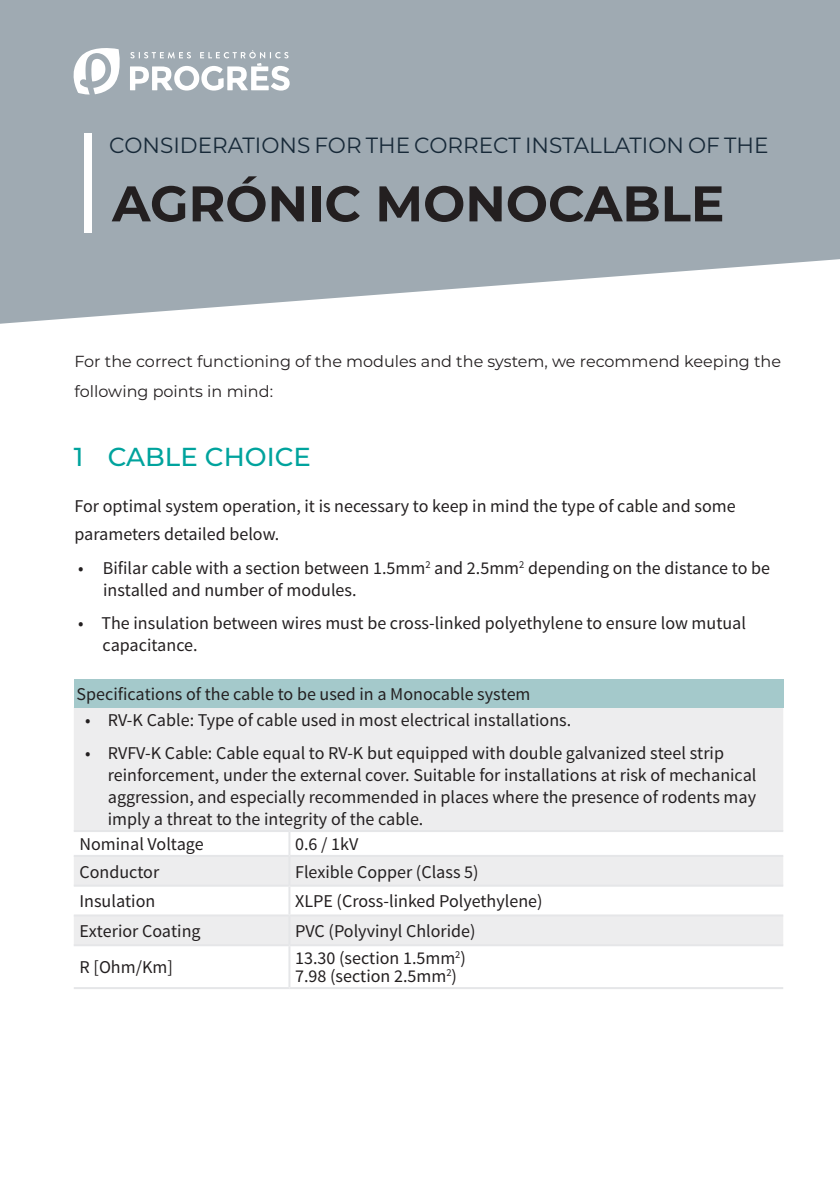
<style>
.page{position:relative;width:840px;height:1191px;background:#fff}
.page>*{position:absolute;margin:0;border:0;box-sizing:border-box;transform-origin:0 0}
.t1{font:700 50px "Montserrat";color:#231f20}
.t2{font:500 26px "Montserrat";color:#00a39d}
.t3{font:22px "Montserrat";color:#172938}
.t4{font:18px/22px "Source Sans Pro";color:#231f20}
.t5{font:16px/30px "Montserrat";color:#231f20}
</style>
<div class="page">
<svg style="left:0;top:0;width:839px;height:324px;background:#a8b2ba"></svg>
<div style="left:85px;top:134px;width:7px;height:99px;background:#fff"></div>
<svg style="left:130px;top:50px;width:159px;height:41px"></svg>
<svg style="left:73px;top:48px;width:51px;height:47px"></svg>
<svg style="left:74px;top:707px;width:708px;height:237px;fill:#ededee"></svg>
<hr style="left:288px;top:832px;width:2px;height:23px;background:#e5e6e8">
<hr style="left:288px;top:857px;width:2px;height:27px;background:#e5e6e8">
<hr style="left:288px;top:886px;width:2px;height:28px;background:#e5e6e8">
<hr style="left:288px;top:916px;width:2px;height:28px;background:#e5e6e8">
<hr style="left:288px;top:946px;width:2px;height:41px;background:#e5e6e8">
<hr style="left:74px;top:830px;width:215px;height:2px;background:#e5e6e8">
<hr style="left:289px;top:830px;width:493px;height:2px;background:#e5e6e8">
<hr style="left:74px;top:855px;width:215px;height:2px;background:#e5e6e8">
<hr style="left:289px;top:855px;width:493px;height:2px;background:#e5e6e8">
<hr style="left:74px;top:884px;width:215px;height:2px;background:#e5e6e8">
<hr style="left:289px;top:884px;width:493px;height:2px;background:#e5e6e8">
<hr style="left:74px;top:914px;width:215px;height:2px;background:#e5e6e8">
<hr style="left:289px;top:914px;width:493px;height:2px;background:#e5e6e8">
<hr style="left:74px;top:944px;width:215px;height:2px;background:#e5e6e8">
<hr style="left:289px;top:944px;width:493px;height:2px;background:#e5e6e8">
<hr style="left:74px;top:987px;width:215px;height:2px;background:#e5e6e8">
<hr style="left:289px;top:987px;width:493px;height:2px;background:#e5e6e8">
<div style="left:74px;top:679px;width:708px;height:28px;background:#a4c9cb"></div>
<p class="t3" style="left:109px;top:130px;width:660px">CONSIDERATIONS FOR THE CORRECT INSTALLATION OF THE</p>
<h1 class="t1" style="left:112px;top:168px;width:613px">AGRÓNIC MONOCABLE</h1>
<p class="t5" style="left:74px;top:346px;width:708px">For the correct functioning of the modules and the system, we recommend keeping the following points in mind:</p>
<h2 class="t2" style="left:74px;top:439px;width:238px">1 CABLE CHOICE</h2>
<p class="t4" style="left:74px;top:493px;width:662px;line-height:28px">For optimal system operation, it is necessary to keep in mind the type of cable and some parameters detailed below.</p>
<p class="t4" style="left:103px;top:557px;width:668px;text-indent:-25px">• Bifilar cable with a section between 1.5mm<sup>2</sup> and 2.5mm<sup>2</sup> depending on the distance to be installed and number of modules.</p>
<p class="t4" style="left:103px;top:612px;width:644px;text-indent:-24px">• The insulation between wires must be cross-linked polyethylene to ensure low mutual capacitance.</p>
<p class="t4" style="left:77px;top:683px;width:455px">Specifications of the cable to be used in a Monocable system</p>
<p class="t4" style="left:85px;top:709px;width:487px">• RV-K Cable: Type of cable used in most electrical installations.</p>
<p class="t4" style="left:108px;top:742px;width:649px;text-indent:-23px">• RVFV-K Cable: Cable equal to RV-K but equipped with double galvanized steel strip reinforcement, under the external cover. Suitable for installations at risk of mechanical aggression, and especially recommended in places where the presence of rodents may imply a threat to the integrity of the cable.</p>
<p class="t4" style="left:79px;top:833px;width:126px">Nominal Voltage</p>
<p class="t4" style="left:295px;top:833px;width:65px">0.6 / 1kV</p>
<p class="t4" style="left:79px;top:861px;width:81px">Conductor</p>
<p class="t4" style="left:295px;top:861px;width:185px">Flexible Copper (Class 5)</p>
<p class="t4" style="left:79px;top:890px;width:77px">Insulation</p>
<p class="t4" style="left:295px;top:890px;width:249px">XLPE (Cross-linked Polyethylene)</p>
<p class="t4" style="left:79px;top:920px;width:123px">Exterior Coating</p>
<p class="t4" style="left:295px;top:920px;width:182px">PVC (Polyvinyl Chloride)</p>
<p class="t4" style="left:79px;top:956px;width:95px">R [Ohm/Km]</p>
<p class="t4" style="left:295px;top:949px;width:172px;line-height:18px">13.30 (section 1.5mm<sup>2</sup>)<br>7.98 (section 2.5mm<sup>2</sup>)</p>
</div>
